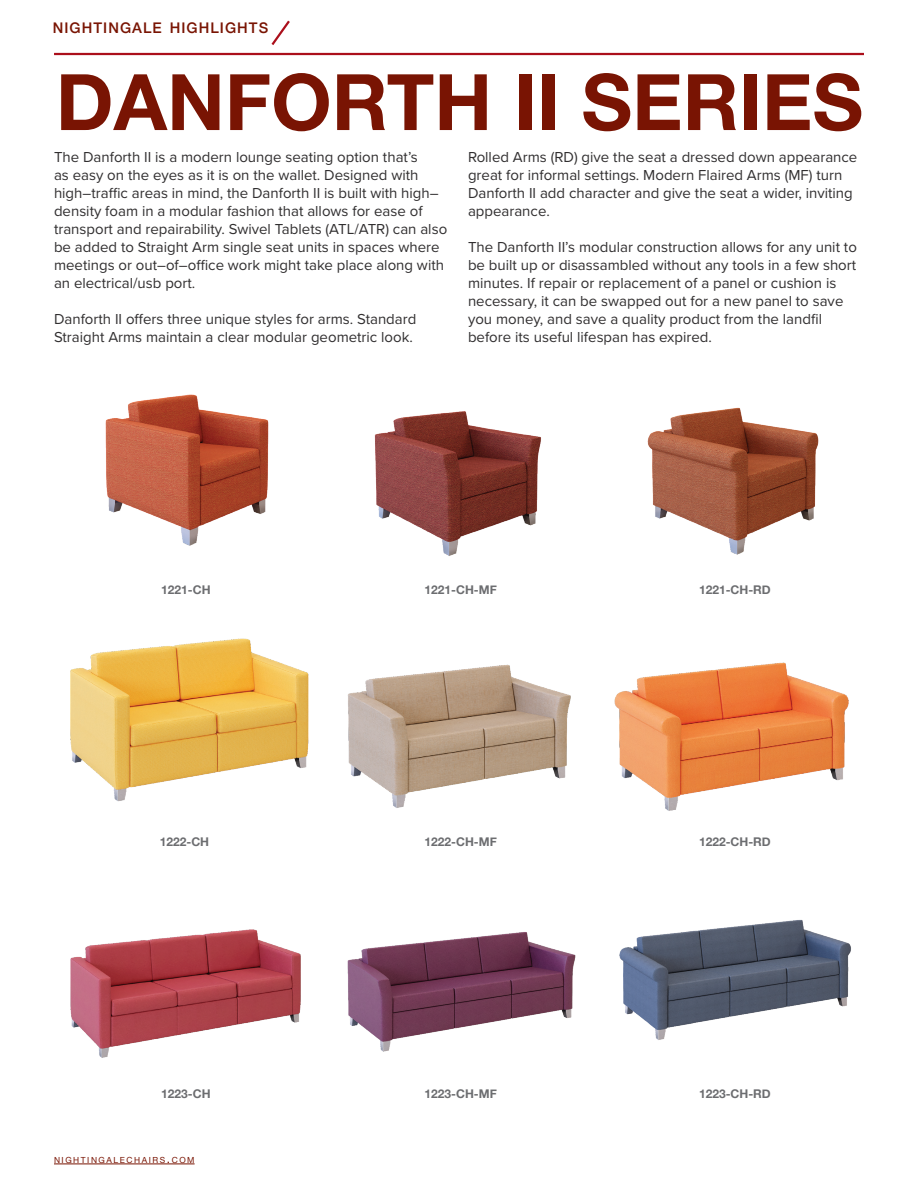
<style>
.page{position:relative;width:918px;height:1188px;background:#fff}
.page>*{position:absolute;margin:0;border:0;box-sizing:border-box;transform-origin:0 0}
.t1{font:700 78px "Helvetica Neue";color:#791403}
.t2{font:15px/18px "Proxima Nova";color:#312f30}
.t3{font:500 14.7px "Helvetica Neue";letter-spacing:.07em;color:#791403}
.t4{font:700 12px "Helvetica Neue";color:#6c6d70}
.t5{font:8.4px "Helvetica Neue";letter-spacing:.185em;color:#791403}
.s1{font-size:12px}
</style>
<div class="page">
<svg style="left:271px;top:20px;width:19px;height:25px"></svg>
<hr style="left:54px;top:1164px;width:141px;height:1px;background:#791403">
<img style="left:105px;top:394px;width:164px;height:152px">
<img style="left:70px;top:638px;width:239px;height:164px">
<img style="left:70px;top:929px;width:231px;height:129px">
<img style="left:374px;top:411px;width:167px;height:145px">
<img style="left:348px;top:664px;width:223px;height:144px">
<img style="left:347px;top:932px;width:229px;height:120px">
<img style="left:647px;top:407px;width:172px;height:148px">
<img style="left:614px;top:662px;width:235px;height:149px">
<img style="left:619px;top:920px;width:232px;height:120px">
<hr style="left:54px;top:53px;width:810px;height:2px;background:#ab0f1b">
<p class="t3" style="left:53px;top:16px;width:217px">NIGHTINGALE HIGHLIGHTS</p>
<h1 class="t1" style="left:56px;top:41px;width:809px">DANFORTH II SERIES</h1>
<p class="t2" style="left:54px;top:147px;width:395px">The Danforth II is a modern lounge seating option that’s<br>as easy on the eyes as it is on the wallet. Designed with high–traffic areas in mind, the Danforth II is built with high– density foam in a modular fashion that allows for ease of transport and repairability. Swivel Tablets (ATL/ATR) can also be added to Straight Arm single seat units in spaces where meetings or out–of–office work might take place along with an electrical/usb port.</p>
<p class="t2" style="left:54px;top:309px;width:364px">Danforth II offers three unique styles for arms. Standard<br>Straight Arms maintain a clear modular geometric look.</p>
<p class="t2" style="left:468px;top:147px;width:391px">Rolled Arms (RD) give the seat a dressed down appearance great for informal settings. Modern Flaired Arms (MF) turn Danforth II add character and give the seat a wider, inviting appearance.</p>
<p class="t2" style="left:468px;top:237px;width:390px">The Danforth II’s modular construction allows for any unit to be built up or disassambled without any tools in a few short minutes. If repair or replacement of a panel or cushion is necessary, it can be swapped out for a new panel to save you money, and save a quality product from the landfil before its useful lifespan has expired.</p>
<p class="t4" style="left:161px;top:580px;width:51px">1221-CH</p>
<p class="t4" style="left:425px;top:580px;width:74px">1221-CH-MF</p>
<p class="t4" style="left:699px;top:580px;width:73px">1221-CH-RD</p>
<p class="t4" style="left:160px;top:832px;width:51px">1222-CH</p>
<p class="t4" style="left:425px;top:832px;width:74px">1222-CH-MF</p>
<p class="t4" style="left:699px;top:832px;width:73px">1222-CH-RD</p>
<p class="t4" style="left:161px;top:1084px;width:51px">1223-CH</p>
<p class="t4" style="left:425px;top:1084px;width:74px">1223-CH-MF</p>
<p class="t4" style="left:699px;top:1084px;width:73px">1223-CH-RD</p>
<p class="t5" style="left:54px;top:1154px;width:142px">NIGHTINGALECHAIRS<span class="s1">.</span>COM</p>
</div>
